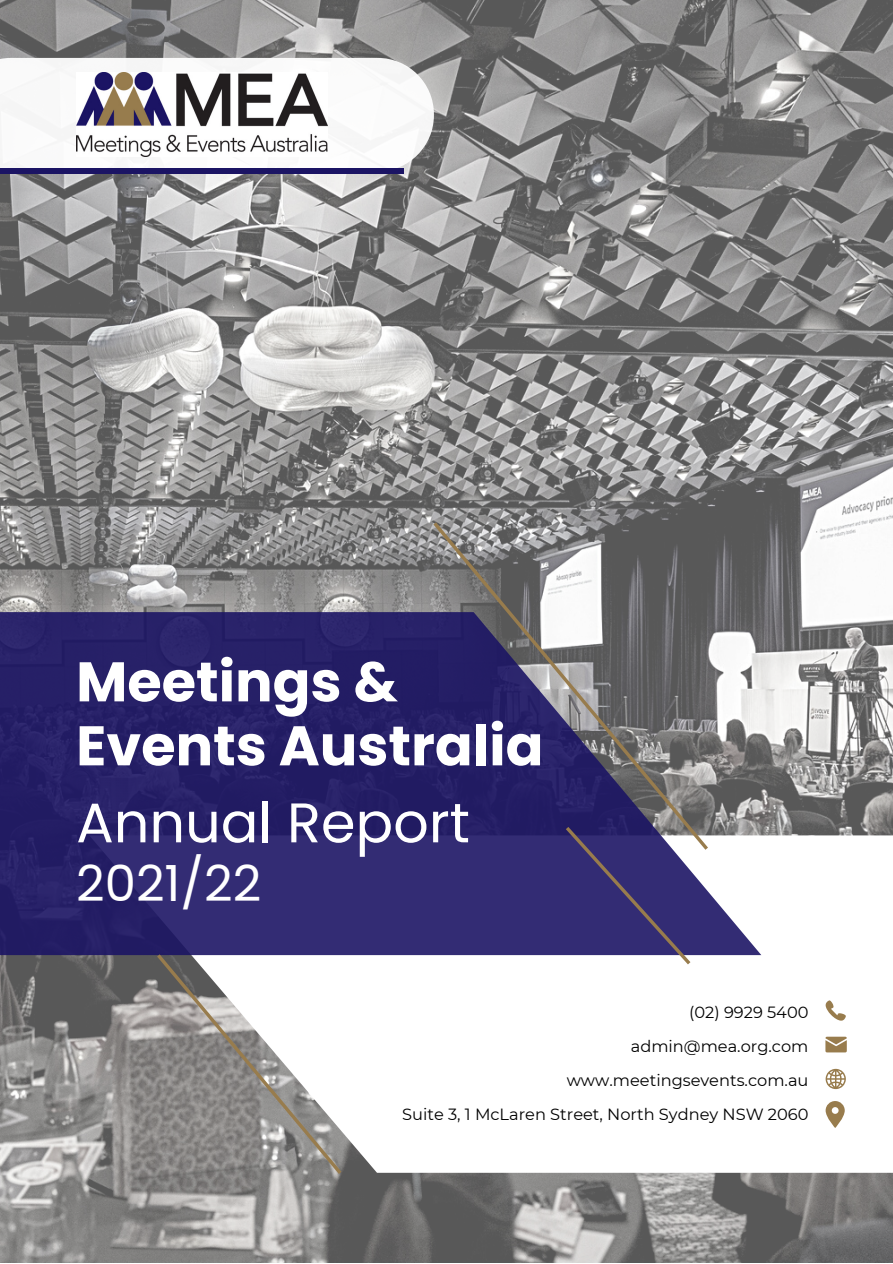
<style>
.page{position:relative;width:893px;height:1264px;background:#fff}
.page>*{position:absolute;margin:0;border:0;box-sizing:border-box;transform-origin:0 0}
.t1{font:700 55.65px/63.9px "Poppins";color:#fff}
.t2{font:55.65px "Poppins";color:#fff}
.t3{font:49.65px "Poppins";color:#fff}
.t4{font:16.2px/33.8px "Montserrat";color:#000;text-align:right}
</style>
<div class="page">
<img style="left:0;top:0;width:892px;height:1262px">
<svg style="left:89px;top:835px;width:803px;height:337px"></svg>
<svg style="left:0;top:612px;width:761px;height:343px;background:#373172"></svg>
<svg style="left:0;top:58px;width:434px;height:113px"></svg>
<svg style="left:430px;top:518px;width:281px;height:335px;background:#5f5d76"></svg>
<svg style="left:154px;top:950px;width:191px;height:227px"></svg>
<svg style="left:562px;top:823px;width:132px;height:145px;background:#4f4882"></svg>
<img style="left:76px;top:72px;width:251px;height:84px">
<svg style="left:825px;top:1068px;width:20px;height:21px"></svg>
<svg style="left:825px;top:1100px;width:19px;height:27px"></svg>
<svg style="left:825px;top:1036px;width:21px;height:16px"></svg>
<svg style="left:825px;top:1000px;width:20px;height:20px"></svg>
<div style="left:0;top:168px;width:403px;height:6px;background:#1b1464"></div>
<h1 class="t1" style="left:76px;top:650px;width:469px">Meetings &amp;<br>Events Australia</h1>
<h1 class="t2" style="left:76px;top:783px;width:395px">Annual Report</h1>
<h2 class="t3" style="left:76px;top:849px;width:187px">2021/22</h2>
<p class="t4" style="left:402px;top:995px;width:408px">(02) 9929 5400<br>admin@mea.org.com www.meetingsevents.com.au<br>Suite 3, 1 McLaren Street, North Sydney NSW 2060</p>
</div>
